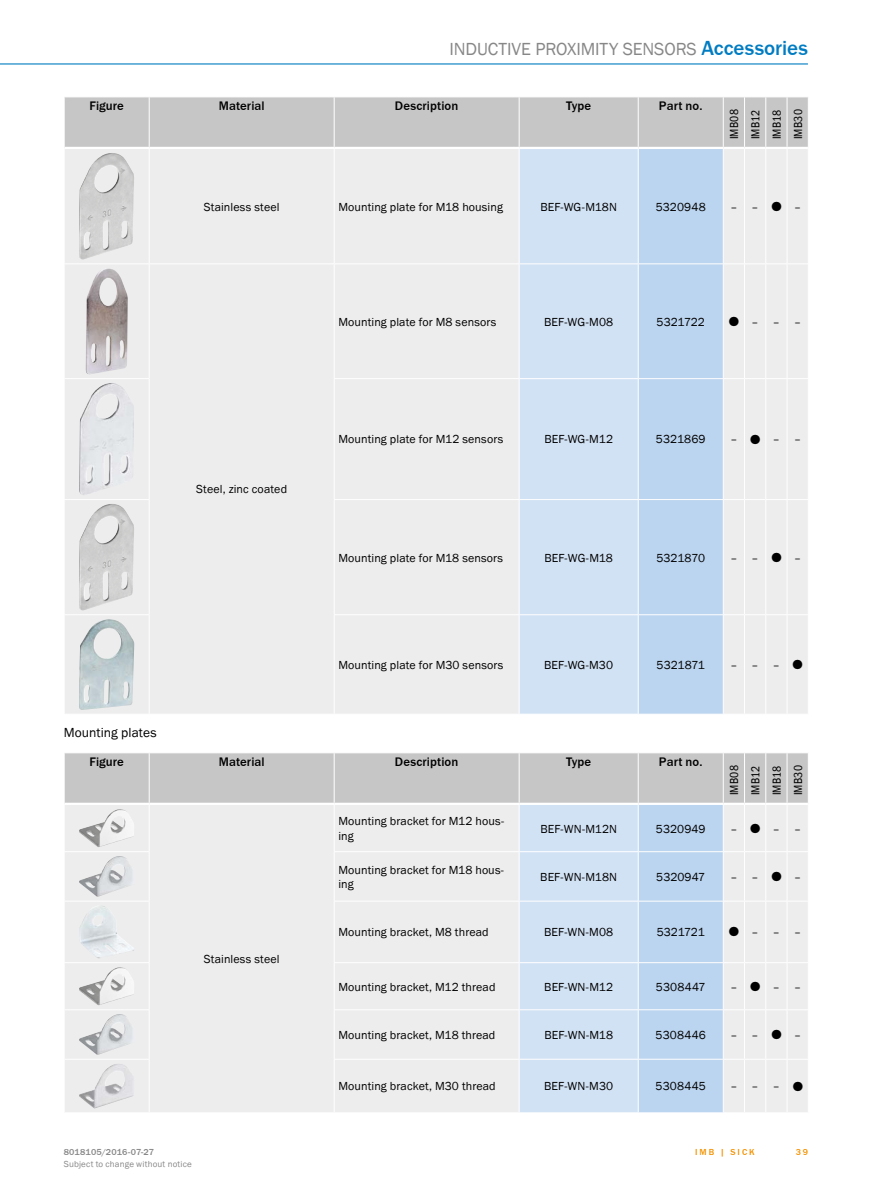
<style>
.page{position:relative;width:893px;height:1188px;background:#fff}
.page>*{position:absolute;margin:0;border:0;box-sizing:border-box;transform-origin:0 0}
.t1{font:500 21px "SICK Franklin";letter-spacing:.005em;color:#007cc2}
.t2{font:18px "SICK Franklin";color:#878787}
.t3{font:13.5px "SICK Franklin";letter-spacing:.005em;color:#000}
.t4{font:500 12.75px "SICK Franklin";letter-spacing:.01em;color:#000}
.t5{font:12px/14.4px "SICK Franklin";letter-spacing:.01em;color:#000}
.t6{font:12px/21.3px "SICK Franklin Condensed";letter-spacing:.01em;color:#000;text-align:justify}
.t7{font:12px "SICK Franklin";letter-spacing:-.01em;color:#000}
.t8{font:12px "SICK Franklin";letter-spacing:-.015em;color:#000}
.t9{font:9px "SICK Franklin";letter-spacing:.02em;color:#878787}
.t10{font:500 9px "SICK Franklin";letter-spacing:.015em;color:#878787}
.t11{font:500 9px "SICK Franklin";letter-spacing:.225em;color:#f39200}
</style>
<div class="page">
<hr style="left:0;top:63px;width:808px;height:2px;background:#007cc2">
<div style="left:65px;top:149px;width:743px;height:565px;background:#ededed"></div>
<div style="left:520px;top:149px;width:118px;height:565px;background:#d2e2f5"></div>
<div style="left:639px;top:149px;width:84px;height:565px;background:#bbd4ef"></div>
<svg style="left:64px;top:97px;width:744px;height:51px;background:#c8c8c8"></svg>
<hr style="left:787px;top:97px;width:1px;height:50px;background:#fff">
<hr style="left:787px;top:147px;width:21px;height:2px;background:#fff">
<hr style="left:519px;top:264px;width:1px;height:114px;background:#fff">
<hr style="left:638px;top:264px;width:1px;height:114px;background:#fff">
<hr style="left:723px;top:264px;width:1px;height:114px;background:#fff">
<hr style="left:744px;top:264px;width:1px;height:114px;background:#fff">
<hr style="left:765px;top:264px;width:1px;height:114px;background:#fff">
<hr style="left:787px;top:264px;width:1px;height:114px;background:#fff">
<hr style="left:64px;top:378px;width:86px;height:1px;background:#fff">
<hr style="left:334px;top:378px;width:185px;height:1px;background:#fff">
<hr style="left:519px;top:149px;width:1px;height:114px;background:#fff">
<hr style="left:519px;top:378px;width:119px;height:1px;background:#fff">
<hr style="left:519px;top:379px;width:1px;height:120px;background:#fff">
<hr style="left:638px;top:149px;width:1px;height:114px;background:#fff">
<hr style="left:638px;top:378px;width:85px;height:1px;background:#fff">
<hr style="left:638px;top:379px;width:1px;height:120px;background:#fff">
<hr style="left:723px;top:149px;width:1px;height:114px;background:#fff">
<hr style="left:723px;top:379px;width:1px;height:120px;background:#fff">
<hr style="left:744px;top:149px;width:1px;height:114px;background:#fff">
<hr style="left:744px;top:379px;width:1px;height:120px;background:#fff">
<hr style="left:765px;top:149px;width:1px;height:114px;background:#fff">
<hr style="left:765px;top:379px;width:1px;height:120px;background:#fff">
<hr style="left:787px;top:149px;width:1px;height:114px;background:#fff">
<svg style="left:723px;top:378px;width:85px;height:1px"></svg>
<hr style="left:787px;top:379px;width:1px;height:120px;background:#fff">
<hr style="left:64px;top:263px;width:85px;height:1px;background:#fff">
<hr style="left:64px;top:499px;width:86px;height:1px;background:#fff">
<hr style="left:334px;top:263px;width:185px;height:1px;background:#fff">
<hr style="left:334px;top:499px;width:185px;height:1px;background:#fff">
<hr style="left:519px;top:263px;width:119px;height:1px;background:#fff">
<hr style="left:519px;top:499px;width:119px;height:1px;background:#fff">
<hr style="left:519px;top:500px;width:1px;height:114px;background:#fff">
<hr style="left:638px;top:263px;width:85px;height:1px;background:#fff">
<hr style="left:638px;top:499px;width:85px;height:1px;background:#fff">
<hr style="left:638px;top:500px;width:1px;height:114px;background:#fff">
<hr style="left:723px;top:500px;width:1px;height:114px;background:#fff">
<hr style="left:744px;top:500px;width:1px;height:114px;background:#fff">
<hr style="left:765px;top:500px;width:1px;height:114px;background:#fff">
<svg style="left:723px;top:263px;width:85px;height:1px"></svg>
<svg style="left:723px;top:499px;width:85px;height:1px"></svg>
<hr style="left:787px;top:500px;width:1px;height:114px;background:#fff">
<hr style="left:64px;top:614px;width:86px;height:1px;background:#fff">
<hr style="left:334px;top:614px;width:185px;height:1px;background:#fff">
<hr style="left:519px;top:614px;width:119px;height:1px;background:#fff">
<hr style="left:519px;top:615px;width:1px;height:99px;background:#fff">
<hr style="left:638px;top:614px;width:85px;height:1px;background:#fff">
<hr style="left:638px;top:615px;width:1px;height:99px;background:#fff">
<hr style="left:723px;top:615px;width:1px;height:99px;background:#fff">
<hr style="left:744px;top:615px;width:1px;height:99px;background:#fff">
<hr style="left:765px;top:615px;width:1px;height:99px;background:#fff">
<svg style="left:723px;top:614px;width:85px;height:1px"></svg>
<hr style="left:787px;top:615px;width:1px;height:99px;background:#fff">
<hr style="left:149px;top:149px;width:1px;height:114px;background:#fff">
<hr style="left:334px;top:149px;width:1px;height:114px;background:#fff">
<hr style="left:149px;top:263px;width:185px;height:1px;background:#fff">
<hr style="left:149px;top:264px;width:1px;height:114px;background:#fff">
<hr style="left:334px;top:264px;width:1px;height:114px;background:#fff">
<hr style="left:149px;top:379px;width:1px;height:120px;background:#fff">
<hr style="left:334px;top:379px;width:1px;height:120px;background:#fff">
<hr style="left:149px;top:500px;width:1px;height:114px;background:#fff">
<hr style="left:334px;top:500px;width:1px;height:114px;background:#fff">
<hr style="left:149px;top:615px;width:1px;height:99px;background:#fff">
<hr style="left:334px;top:615px;width:1px;height:99px;background:#fff">
<img style="left:79px;top:153px;width:55px;height:107px">
<img style="left:86px;top:268px;width:42px;height:106px">
<img style="left:79px;top:383px;width:55px;height:112px">
<img style="left:79px;top:504px;width:55px;height:107px">
<img style="left:79px;top:619px;width:55px;height:91px">
<svg style="left:772px;top:202px;width:9px;height:9px"></svg>
<svg style="left:729px;top:317px;width:10px;height:9px"></svg>
<svg style="left:751px;top:434px;width:9px;height:10px"></svg>
<svg style="left:772px;top:552px;width:9px;height:10px"></svg>
<svg style="left:793px;top:660px;width:9px;height:9px"></svg>
<svg style="left:64px;top:753px;width:744px;height:360px;background:#dfe3e8"></svg>
<h2 class="t2" style="left:449px;top:38px;width:15px">Inductive</h2>
<h2 class="t2" style="left:535px;top:38px;width:51px">proximity</h2>
<h2 class="t2" style="left:623px;top:38px;width:12px">sensors</h2>
<h1 class="t1" style="left:701px;top:35px;width:108px">Accessories</h1>
<p class="t4" style="left:89px;top:98px;width:36px">Figure</p>
<p class="t4" style="left:219px;top:98px;width:48px">Material</p>
<p class="t4" style="left:395px;top:98px;width:65px">Description</p>
<p class="t4" style="left:566px;top:98px;width:27px">Type</p>
<p class="t4" style="left:659px;top:98px;width:45px">Part no.</p>
<p class="t6" style="left:724px;top:139px;width:32px;rotate:-90deg">IMB08<br>IMB12<br>IMB18<br>IMB30</p>
<p class="t5" style="left:204px;top:200px;width:77px">Stainless steel</p>
<p class="t5" style="left:338px;top:200px;width:166px">Mounting plate for M18 housing</p>
<p class="t5" style="left:540px;top:200px;width:78px">BEF-WG-M18N</p>
<p class="t5" style="left:656px;top:200px;width:51px">5320948</p>
<p class="t5" style="left:730px;top:200px;width:30px">– –</p>
<p class="t5" style="left:794px;top:200px;width:9px">–</p>
<p class="t5" style="left:338px;top:315px;width:159px">Mounting plate for M8 sensors</p>
<p class="t5" style="left:544px;top:315px;width:71px">BEF-WG-M08</p>
<p class="t7" style="left:657px;top:314px;width:50px">5321722</p>
<p class="t5" style="left:752px;top:315px;width:51px">–––</p>
<p class="t5" style="left:196px;top:482px;width:92px">Steel, zinc coated</p>
<p class="t5" style="left:338px;top:432px;width:166px">Mounting plate for M12 sensors</p>
<p class="t5" style="left:544px;top:432px;width:70px">BEF-WG-M12</p>
<p class="t5" style="left:656px;top:432px;width:51px">5321869</p>
<p class="t5" style="left:730px;top:432px;width:9px">–</p>
<p class="t5" style="left:773px;top:432px;width:30px">– –</p>
<p class="t5" style="left:338px;top:551px;width:166px">Mounting plate for M18 sensors</p>
<p class="t5" style="left:544px;top:551px;width:70px">BEF-WG-M18</p>
<p class="t7" style="left:656px;top:550px;width:50px">5321870</p>
<p class="t5" style="left:730px;top:551px;width:30px">– –</p>
<p class="t5" style="left:794px;top:551px;width:9px">–</p>
<p class="t5" style="left:338px;top:658px;width:166px">Mounting plate for M30 sensors</p>
<p class="t5" style="left:544px;top:658px;width:70px">BEF-WG-M30</p>
<p class="t7" style="left:656px;top:657px;width:50px">5321871</p>
<p class="t5" style="left:730px;top:658px;width:51px">–––</p>
<p class="t3" style="left:64px;top:724px;width:94px">Mounting plates</p>
<p class="t4" style="left:89px;top:754px;width:36px">Figure</p>
<p class="t4" style="left:219px;top:754px;width:48px">Material</p>
<p class="t4" style="left:395px;top:754px;width:65px">Description</p>
<p class="t4" style="left:566px;top:754px;width:27px">Type</p>
<p class="t4" style="left:659px;top:754px;width:45px">Part no.</p>
<p class="t6" style="left:724px;top:795px;width:32px;rotate:-90deg">IMB08<br>IMB12<br>IMB18<br>IMB30</p>
<p class="t5" style="left:204px;top:952px;width:77px">Stainless steel</p>
<p class="t5" style="left:338px;top:814px;width:167px">Mounting bracket for M12 hous&shy;ing</p>
<p class="t5" style="left:540px;top:821px;width:78px">BEF-WN-M12N</p>
<p class="t5" style="left:656px;top:821px;width:51px">5320949</p>
<p class="t5" style="left:730px;top:821px;width:9px">–</p>
<p class="t5" style="left:773px;top:821px;width:30px">– –</p>
<p class="t5" style="left:338px;top:863px;width:167px">Mounting bracket for M18 hous&shy;ing</p>
<p class="t5" style="left:540px;top:870px;width:78px">BEF-WN-M18N</p>
<p class="t5" style="left:656px;top:870px;width:51px">5320947</p>
<p class="t5" style="left:730px;top:870px;width:30px">– –</p>
<p class="t5" style="left:794px;top:870px;width:9px">–</p>
<p class="t5" style="left:338px;top:925px;width:152px">Mounting bracket, M8 thread</p>
<p class="t5" style="left:544px;top:925px;width:71px">BEF-WN-M08</p>
<p class="t8" style="left:657px;top:925px;width:50px">5321721</p>
<p class="t5" style="left:752px;top:925px;width:51px">–––</p>
<p class="t5" style="left:338px;top:980px;width:159px">Mounting bracket, M12 thread</p>
<p class="t5" style="left:544px;top:980px;width:70px">BEF-WN-M12</p>
<p class="t5" style="left:656px;top:980px;width:51px">5308447</p>
<p class="t5" style="left:730px;top:980px;width:9px">–</p>
<p class="t5" style="left:773px;top:980px;width:30px">– –</p>
<p class="t5" style="left:338px;top:1028px;width:158px">Mounting bracket, M18 thread</p>
<p class="t5" style="left:544px;top:1028px;width:70px">BEF-WN-M18</p>
<p class="t5" style="left:655px;top:1028px;width:52px">5308446</p>
<p class="t5" style="left:730px;top:1028px;width:30px">– –</p>
<p class="t5" style="left:794px;top:1028px;width:9px">–</p>
<p class="t5" style="left:338px;top:1079px;width:159px">Mounting bracket, M30 thread</p>
<p class="t5" style="left:544px;top:1079px;width:71px">BEF-WN-M30</p>
<p class="t5" style="left:655px;top:1079px;width:52px">5308445</p>
<p class="t5" style="left:730px;top:1079px;width:51px">–––</p>
<p class="t10" style="left:64px;top:1146px;width:92px">8018105/2016-07-27</p>
<p class="t11" style="left:695px;top:1146px;width:61px">IMB | SICK</p>
<p class="t9" style="left:64px;top:1159px;width:130px">Subject to change without notice</p>
<p class="t11" style="left:796px;top:1146px;width:14px">39</p>
</div>
